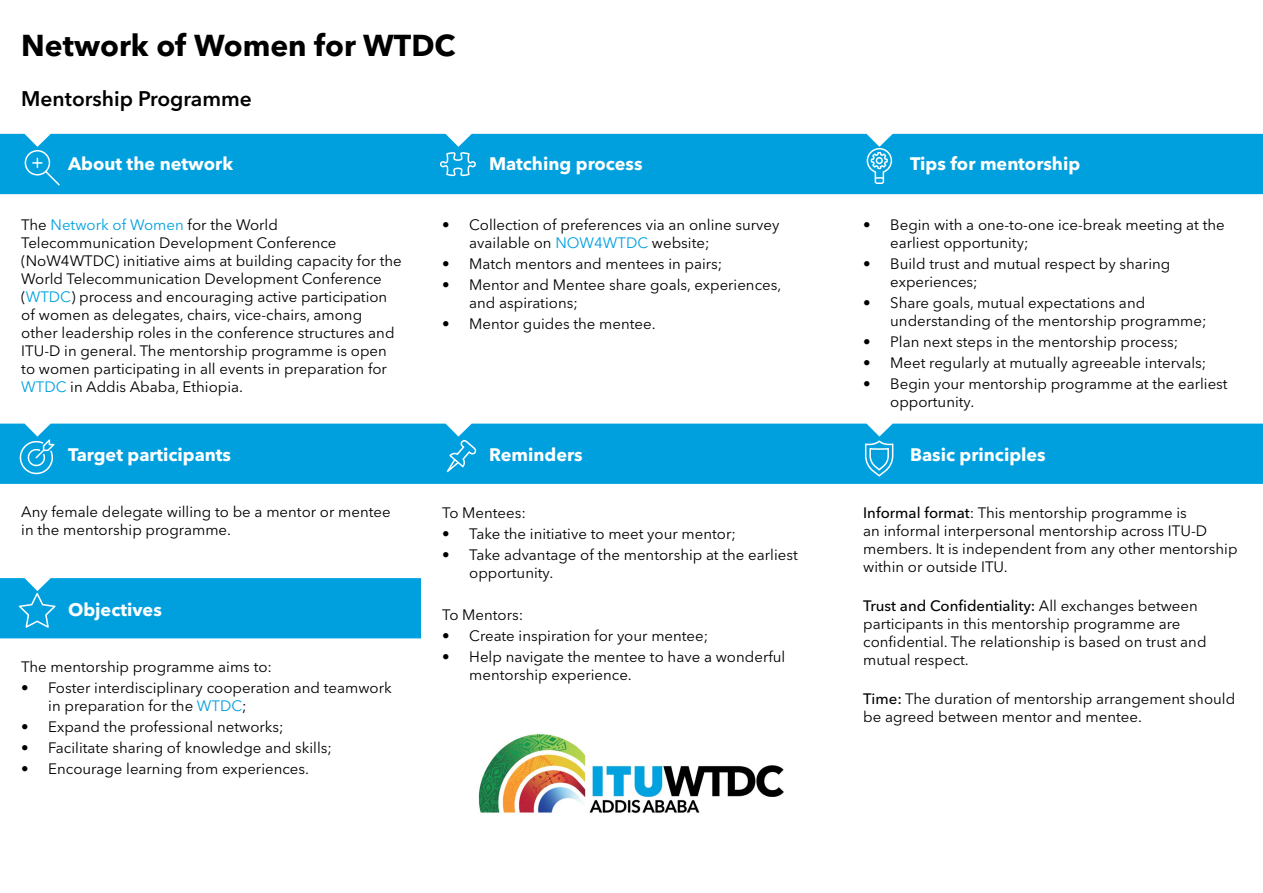
<style>
.page{position:relative;width:1263px;height:893px;background:#fff}
.page>*{position:absolute;margin:0;border:0;box-sizing:border-box;transform-origin:0 0}
.t1{font:700 30px "Avenir Next LT Pro";color:#000}
.t2{font:600 21px "Avenir Next LT Pro";color:#000}
.t3{font:700 18px "Avenir Next LT Pro";color:#fff}
.t4{font:15px/18px "Avenir Next LT Pro";color:#000}
.s1{color:#00a0df}
.s2{font-weight:500}
</style>
<div class="page">
<div style="left:0;top:578px;width:421px;height:60px;background:#00a0df"></div>
<div style="left:0;top:424px;width:1263px;height:60px;background:#00a0df"></div>
<div style="left:0;top:134px;width:1263px;height:60px;background:#00a0df"></div>
<img style="left:478px;top:733px;width:306px;height:80px">
<h1 class="t1" style="left:21px;top:27px;width:436px">Network of Women for WTDC</h1>
<h2 class="t2" style="left:21px;top:86px;width:232px">Mentorship Programme</h2>
<p class="t3" style="left:68px;top:153px;width:167px">About the network</p>
<p class="t3" style="left:489px;top:153px;width:155px">Matching process</p>
<p class="t3" style="left:910px;top:153px;width:172px">Tips for mentorship</p>
<p class="t4" style="left:469px;top:216px;width:312px;text-indent:-27px">• Collection of preferences via an online survey available on <span class="s1">NOW4WTDC</span> website;</p>
<p class="t4" style="left:442px;top:255px;width:282px">• Match mentors and mentees in pairs;</p>
<p class="t4" style="left:469px;top:276px;width:314px;text-indent:-27px">• Mentor and Mentee share goals, experiences, and aspirations;</p>
<p class="t4" style="left:442px;top:315px;width:215px">• Mentor guides the mentee.</p>
<p class="t4" style="left:21px;top:216px;width:382px">The <span class="s1">Network of Women</span> for the World Telecommunication Development Conference (NoW4WTDC) initiative aims at building capacity for the World Telecommunication Development Conference (<span class="s1">WTDC</span>) process and encouraging active participation of women as delegates, chairs, vice-chairs, among other leadership roles in the conference structures and ITU-D in general. The mentorship programme is open to women participating in all events in preparation for <span class="s1">WTDC</span> in Addis Ababa, Ethiopia.</p>
<p class="t4" style="left:890px;top:216px;width:336px;text-indent:-27px">• Begin with a one-to-one ice-break meeting at the earliest opportunity;</p>
<p class="t4" style="left:890px;top:255px;width:281px;text-indent:-27px">• Build trust and mutual respect by sharing experiences;</p>
<p class="t4" style="left:890px;top:294px;width:318px;text-indent:-27px">• Share goals, mutual expectations and understanding of the mentorship programme;</p>
<p class="t4" style="left:863px;top:333px;width:316px">• Plan next steps in the mentorship process;</p>
<p class="t4" style="left:863px;top:354px;width:345px">• Meet regularly at mutually agreeable intervals;</p>
<p class="t4" style="left:890px;top:375px;width:339px;text-indent:-27px">• Begin your mentorship programme at the earliest opportunity.</p>
<p class="t3" style="left:68px;top:443px;width:164px">Target participants</p>
<p class="t3" style="left:489px;top:443px;width:95px">Reminders</p>
<p class="t3" style="left:910px;top:443px;width:137px">Basic principles</p>
<p class="t4" style="left:21px;top:503px;width:371px">Any female delegate willing to be a mentor or mentee in the mentorship programme.</p>
<p class="t4" style="left:863px;top:504px;width:376px"><span class="s2">Informal format</span>: This mentorship programme is<br>an informal interpersonal mentorship across ITU-D members. It is independent from any other mentorship within or outside ITU.</p>
<p class="t4" style="left:863px;top:597px;width:345px"><span class="s2">Trust and Confidentiality:</span> All exchanges between participants in this mentorship programme are confidential. The relationship is based on trust and mutual respect.</p>
<p class="t4" style="left:863px;top:690px;width:373px"><span class="s2">Time:</span> The duration of mentorship arrangement should be agreed between mentor and mentee.</p>
<p class="t4" style="left:442px;top:504px;width:85px">To Mentees:</p>
<p class="t4" style="left:442px;top:525px;width:295px">• Take the initiative to meet your mentor;</p>
<p class="t4" style="left:469px;top:546px;width:330px;text-indent:-27px">• Take advantage of the mentorship at the earliest opportunity.</p>
<p class="t4" style="left:442px;top:606px;width:83px">To Mentors:</p>
<p class="t4" style="left:442px;top:627px;width:268px">• Create inspiration for your mentee;</p>
<p class="t4" style="left:469px;top:648px;width:318px;text-indent:-27px">• Help navigate the mentee to have a wonderful mentorship experience.</p>
<p class="t3" style="left:68px;top:599px;width:95px">Objectives</p>
<p class="t4" style="left:21px;top:658px;width:252px">The mentorship programme aims to:</p>
<p class="t4" style="left:48px;top:679px;width:345px;text-indent:-27px">• Foster interdisciplinary cooperation and teamwork in preparation for the <span class="s1">WTDC</span>;</p>
<p class="t4" style="left:21px;top:718px;width:264px">• Expand the professional networks;</p>
<p class="t4" style="left:21px;top:739px;width:312px">• Facilitate sharing of knowledge and skills;</p>
<p class="t4" style="left:21px;top:760px;width:289px">• Encourage learning from experiences.</p>
</div>
